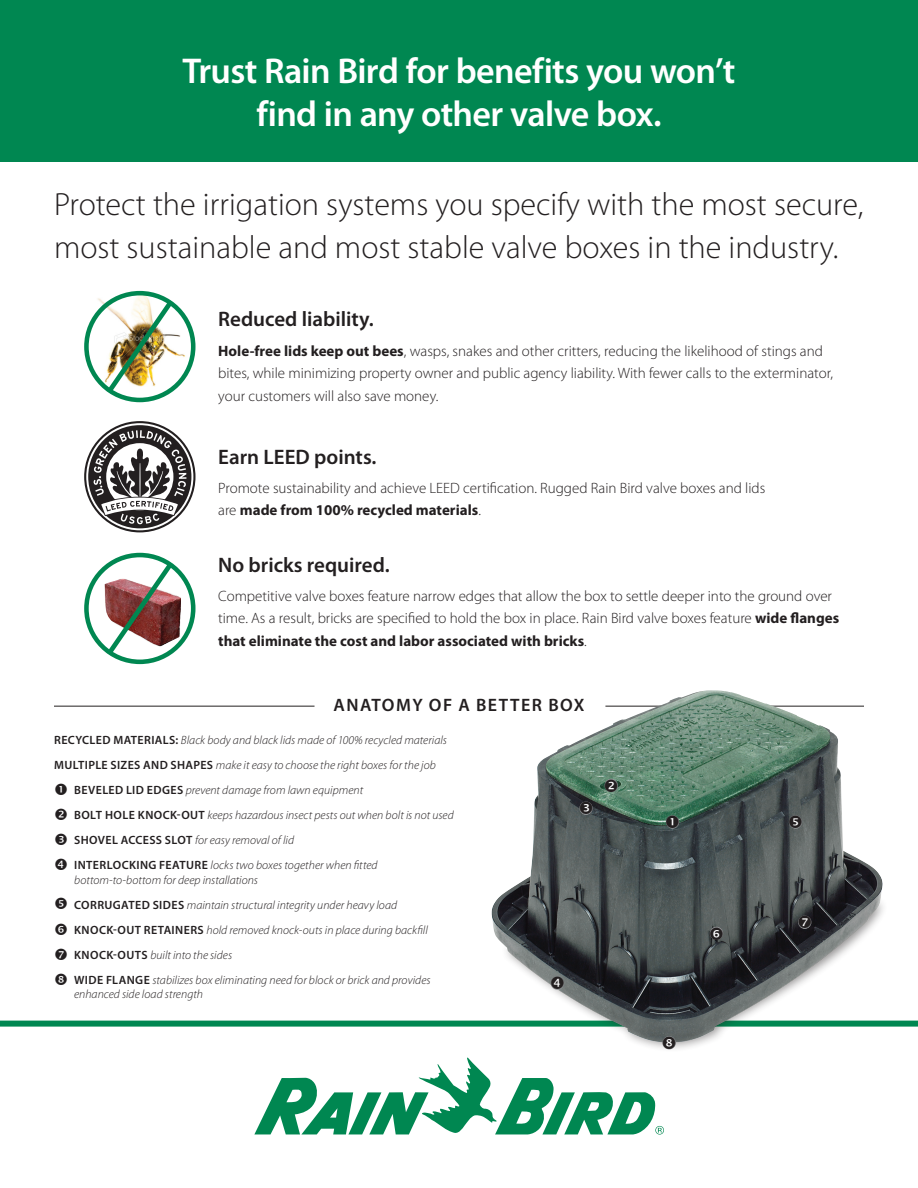
<style>
.page{position:relative;width:918px;height:1188px;background:#fff}
.page>*{position:absolute;margin:0;border:0;box-sizing:border-box;transform-origin:0 0}
.t1{font:600 36px/43.2px "Myriad Pro";letter-spacing:-.02em;color:#fff;text-align:center}
.t2{font:300 32.25px/43.5px "Myriad Pro";color:#231f20}
.t3{font:600 21px "Myriad Pro";color:#231f20}
.t4{font:600 18px "Myriad Pro";letter-spacing:.08em;color:#231f20}
.t5{font:300 15px/22.5px "Myriad Pro";color:#231f20}
.t6{font:italic 300 12px/25px "Myriad Pro";letter-spacing:.005em;color:#231f20}
.t7{font:600 12px "Myriad Pro";letter-spacing:.035em;color:#231f20}
.s1{font-weight:700}
.s2{font-weight:600;font-style:normal}
</style>
<div class="page">
<div style="left:0;top:0;width:918px;height:162px;background:#008751"></div>
<svg style="left:254px;top:1058px;width:410px;height:77px"></svg>
<div style="left:0;top:1021px;width:918px;height:6px;background:#008751"></div>
<hr style="left:54px;top:706px;width:261px;height:1px;background:#231f20">
<svg style="left:84px;top:421px;width:112px;height:111px"></svg>
<img style="left:178px;top:596px;width:3px;height:51px">
<div style="left:84px;top:553px;width:111px;height:111px;border:5px solid #008751;border-radius:50%"></div>
<svg style="left:102px;top:557px;width:76px;height:104px"></svg>
<img style="left:90px;top:290px;width:105px;height:98px">
<div style="left:84px;top:291px;width:111px;height:111px;border:5px solid #008751;border-radius:50%"></div>
<img style="left:102px;top:295px;width:76px;height:104px">
<div style="left:500px;top:896px;width:388px;height:156px;background:#fff"></div>
<img style="left:491px;top:690px;width:392px;height:353px">
<div style="left:666px;top:815px;width:13px;height:14px;border:1px solid #939598;border-radius:50%"></div>
<div style="left:605px;top:779px;width:13px;height:13px;border:1px solid #939598;border-radius:50%"></div>
<div style="left:579px;top:802px;width:14px;height:13px;border:1px solid #939598;border-radius:50%"></div>
<div style="left:551px;top:976px;width:13px;height:14px;border:1px solid #939598;border-radius:50%"></div>
<div style="left:789px;top:815px;width:13px;height:14px;border:1px solid #939598;border-radius:50%"></div>
<div style="left:798px;top:916px;width:13px;height:13px;border:1px solid #939598;border-radius:50%"></div>
<div style="left:663px;top:1036px;width:13px;height:13px;border:1px solid #939598;border-radius:50%"></div>
<svg style="left:666px;top:816px;width:13px;height:12px"></svg>
<svg style="left:605px;top:779px;width:12px;height:13px"></svg>
<svg style="left:580px;top:802px;width:12px;height:12px"></svg>
<svg style="left:551px;top:977px;width:13px;height:12px"></svg>
<svg style="left:789px;top:816px;width:13px;height:12px"></svg>
<svg style="left:710px;top:927px;width:13px;height:13px"></svg>
<svg style="left:798px;top:916px;width:13px;height:12px"></svg>
<svg style="left:663px;top:1036px;width:12px;height:13px"></svg>
<h1 class="t1" style="left:183px;top:49px;width:554px">Trust Rain Bird for benefits you won’t find in any other valve box.</h1>
<h2 class="t2" style="left:54px;top:183px;width:811px">Protect the irrigation systems you specify with the most secure, most sustainable and most stable valve boxes in the industry.</h2>
<h3 class="t3" style="left:218px;top:308px;width:157px">Reduced liability.</h3>
<p class="t5" style="left:218px;top:340px;width:616px"><span class="s1">Hole-free lids keep out bees</span>, wasps, snakes and other critters, reducing the likelihood of stings and bites, while minimizing property owner and public agency liability. With fewer calls to the exterminator, your customers will also save money.</p>
<h3 class="t3" style="left:218px;top:445px;width:58px">Earn LEED</h3>
<h3 class="t3" style="left:314px;top:445px;width:64px">points.</h3>
<p class="t5" style="left:218px;top:477px;width:549px">Promote sustainability and achieve LEED certification. Rugged Rain Bird valve boxes and lids are <span class="s1">made from 100% recycled materials</span>.</p>
<h3 class="t3" style="left:218px;top:553px;width:173px">No bricks required.</h3>
<p class="t5" style="left:218px;top:585px;width:623px">Competitive valve boxes feature narrow edges that allow the box to settle deeper into the ground over time. As a result, bricks are specified to hold the box in place. Rain Bird valve boxes feature <span class="s1">wide flanges that eliminate the cost and labor associated with bricks</span>.</p>
<h3 class="t4" style="left:334px;top:695px;width:252px">Anatomy of a Better Box</h3>
<p class="t6" style="left:54px;top:728px;width:394px"><span class="s2">Recycled mat er ials:</span> Black body and black lids made of 100% recycled materials</p>
<p class="t6" style="left:54px;top:753px;width:383px"><span class="s2">Multiple sizes and shapes</span> make it easy to choose the right boxes for the job</p>
<p class="t7" style="left:74px;top:784px;width:30px">BEVELED</p>
<p class="t7" style="left:126px;top:784px;width:7px">LID</p>
<p class="t6" style="left:74px;top:778px;width:381px;text-indent:73px"><span class="s2">ED GES</span> prevent damage from lawn equipment<br><span class="s2">BOLT H OLE KN OCK-OU T</span> keeps hazardous insect pests out when bolt is not used<br><span class="s2">SHOVEL ACCESS</span></p>
<p class="t6" style="left:74px;top:828px;width:305px;text-align:center"><span class="s2">SLOT</span> for easy removal of lid<br><span class="s2">IN TERLOCKIN G FEATU RE</span> locks two boxes together when fitted</p>
<p class="t6" style="left:74px;top:867px;width:185px">bottom-to-bottom for deep installations</p>
<p class="t7" style="left:74px;top:898px;width:86px">CORRUGATED SIDES</p>
<p class="t6" style="left:187px;top:893px;width:212px">maintain structural integrity under heavy load</p>
<p class="t7" style="left:74px;top:923px;width:97px">KNOCK-OUT RETAINE</p>
<p class="t6" style="left:74px;top:918px;width:358px;text-indent:116px"><span class="s2">RS</span> hold removed knock‑outs in place during backfill<br><span class="s2">KN OCK-OUTS</span> built into the sides<br><span class="s2">wide f lange</span> stabilizes box eliminating need for block or brick and provides</p>
<p class="t6" style="left:74px;top:982px;width:130px">enhanced side load strength</p>
</div>
